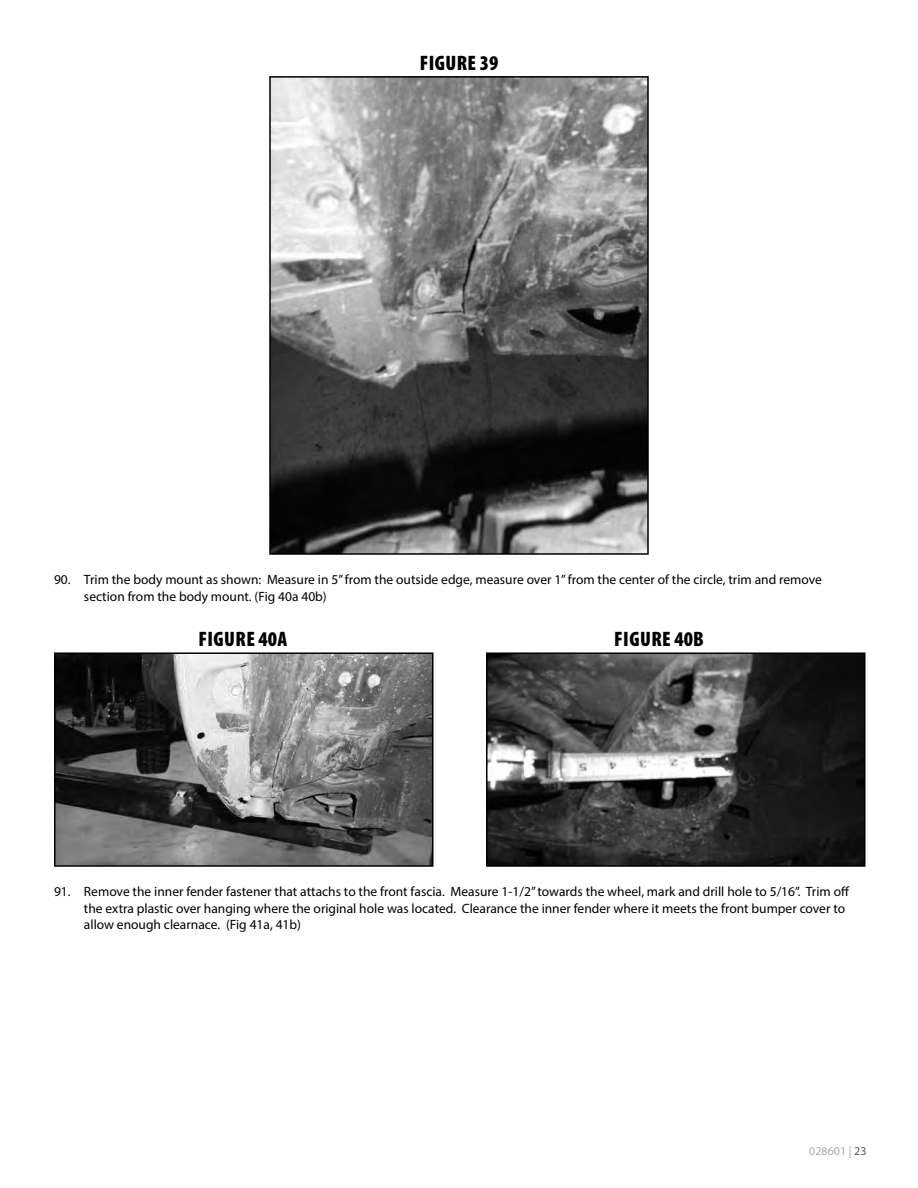
<style>
.page{position:relative;width:918px;height:1188px;background:#fff}
.page>*{position:absolute;margin:0;border:0;box-sizing:border-box;transform-origin:0 0}
.t1{font:900 condensed 21px "Myriad Pro";letter-spacing:.02em;color:#000}
.t2{font:13.5px/16.2px "Myriad Pro";color:#000}
.t3{font:12px "Myriad Pro";color:#a7a9ac}
.s1{color:#58595b}
</style>
<div class="page">
<img style="left:272px;top:79px;width:374px;height:473px">
<div style="left:269px;top:76px;width:380px;height:479px;border:2px solid #000"></div>
<img style="left:57px;top:655px;width:374px;height:209px">
<div style="left:54px;top:652px;width:380px;height:215px;border:2px solid #000"></div>
<img style="left:489px;top:655px;width:374px;height:209px">
<div style="left:486px;top:652px;width:380px;height:215px;border:2px solid #000"></div>
<h1 class="t1" style="left:420px;top:51px;width:80px">FIGURE 39</h1>
<p class="t2" style="left:84px;top:572px;width:739px;text-indent:-30px">90. Trim the body mount as shown: Measure in 5” from the outside edge, measure over 1” from the center of the circle, trim and remove section from the body mount. (Fig 40a 40b)</p>
<h1 class="t1" style="left:198px;top:627px;width:90px">FIGURE 40A</h1>
<h1 class="t1" style="left:614px;top:627px;width:91px">FIGURE 40B</h1>
<p class="t2" style="left:84px;top:884px;width:767px;text-indent:-30px">91. Remove the inner fender fastener that attachs to the front fascia. Measure 1-1/2” towards the wheel, mark and drill hole to 5/16”. Trim off the extra plastic over hanging where the original hole was located. Clearance the inner fender where it meets the front bumper cover to allow enough clearnace. (Fig 41a, 41b)</p>
<p class="t3" style="left:809px;top:1143px;width:59px">028601 | <span class="s1">23</span></p>
</div>
